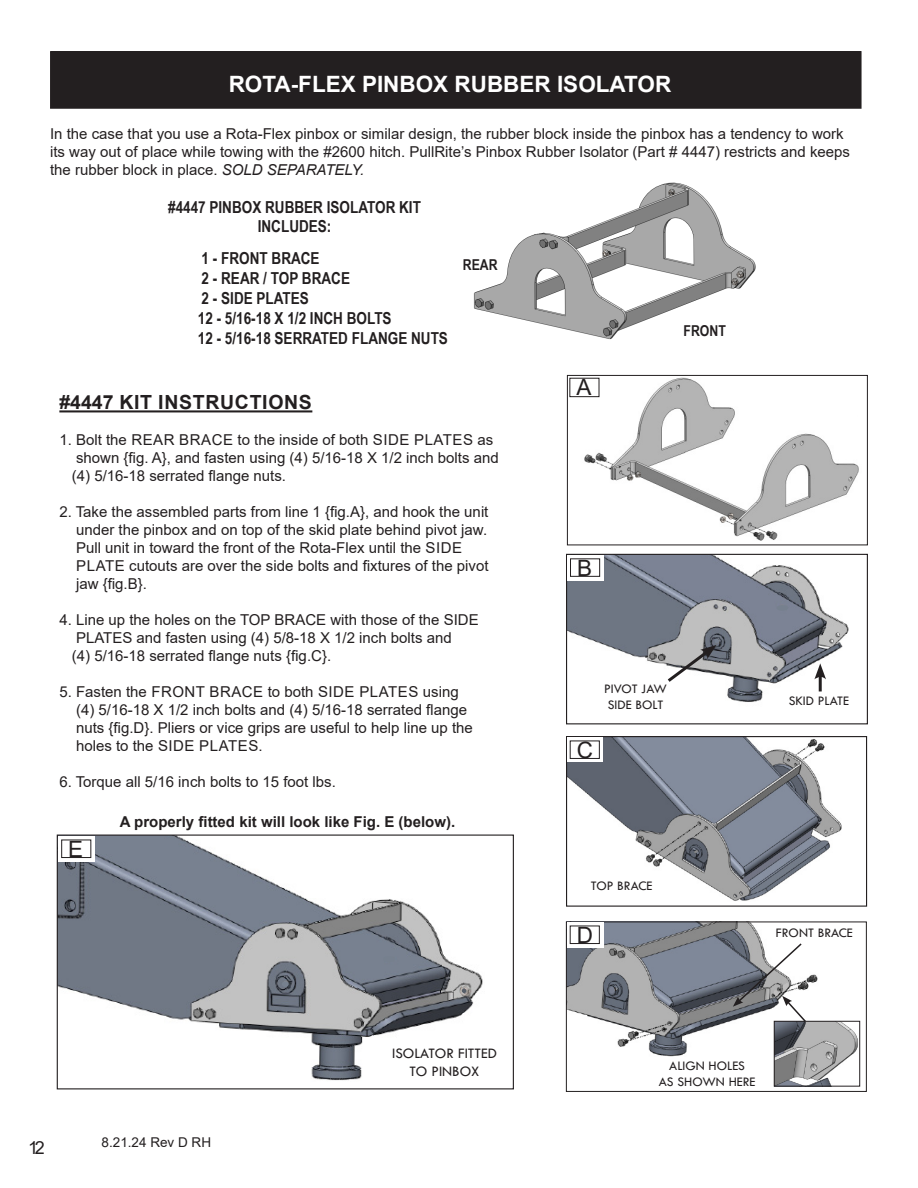
<style>
.page{position:relative;width:918px;height:1188px;background:#fff}
.page>*{position:absolute;margin:0;border:0;box-sizing:border-box;transform-origin:0 0}
.t1{font:700 22.5px "Arial";color:#fff}
.t2{font:22.5px "Arial";color:#231f20}
.t3{font:700 19.5px "Arial";letter-spacing:.035em;color:#231f20}
.t4{font:18px "Arial";color:#231f20}
.t5{font:700 16.5px "Arial Narrow";color:#231f20}
.t6{font:15px/18px "Arial";color:#231f20}
.t7{font:700 15px "Arial";color:#231f20}
.t8{font:15px "Tw Cen";color:#231f20}
.t9{font:700 15px "Arial Narrow";color:#231f20}
.t10{font:13.5px "Tw Cen";color:#231f20}
.t11{font:13.5px "Arial";color:#231f20}
.s1{font-style:italic}
</style>
<div class="page">
<div style="left:51px;top:52px;width:810px;height:56px;background:#231f20"></div>
<div style="left:50px;top:51px;width:812px;height:58px;border:2px solid #231f20"></div>
<img style="left:568px;top:556px;width:281px;height:146px">
<div style="left:566px;top:554px;width:302px;height:170px;border:1px solid #231f20"></div>
<img style="left:568px;top:738px;width:274px;height:163px">
<div style="left:566px;top:736px;width:301px;height:171px;border:1px solid #231f20"></div>
<img style="left:568px;top:924px;width:293px;height:163px">
<div style="left:566px;top:922px;width:301px;height:170px;border:1px solid #231f20"></div>
<img style="left:473px;top:182px;width:283px;height:158px">
<hr style="left:59px;top:410px;width:253px;height:2px;background:#231f20">
<img style="left:776px;top:1023px;width:82px;height:62px">
<div style="left:774px;top:1021px;width:86px;height:66px;border:1px solid #231f20"></div>
<img style="left:59px;top:837px;width:424px;height:244px">
<div style="left:57px;top:835px;width:457px;height:254px;border:1px solid #231f20"></div>
<hr style="left:842px;top:674px;width:1px;height:44px;background:#fff">
<hr style="left:819px;top:674px;width:3px;height:17px;background:#231f20">
<svg style="left:814px;top:663px;width:12px;height:16px"></svg>
<div style="left:567px;top:555px;width:37px;height:25px;background:#fff"></div>
<div style="left:567px;top:737px;width:36px;height:25px;background:#fff"></div>
<div style="left:567px;top:922px;width:37px;height:25px;background:#fff"></div>
<div style="left:58px;top:836px;width:37px;height:25px;background:#fff"></div>
<div style="left:570px;top:741px;width:30px;height:18px;border:1px solid #231f20"></div>
<div style="left:570px;top:558px;width:30px;height:19px;border:1px solid #231f20"></div>
<div style="left:570px;top:926px;width:30px;height:18px;border:1px solid #231f20"></div>
<svg style="left:733px;top:942px;width:75px;height:82px"></svg>
<div style="left:61px;top:840px;width:30px;height:18px;border:1px solid #231f20"></div>
<div style="left:383px;top:956px;width:12px;height:6px;background:#76808e;border-radius:50%"></div>
<div style="left:282px;top:981px;width:7px;height:6px;background:#76808e;border-radius:50%"></div>
<div style="left:776px;top:605px;width:12px;height:6px;background:#76808e;border-radius:50%"></div>
<svg style="left:664px;top:639px;width:55px;height:46px"></svg>
<svg style="left:609px;top:986px;width:8px;height:8px"></svg>
<img style="left:576px;top:377px;width:283px;height:164px">
<div style="left:567px;top:375px;width:301px;height:170px;border:1px solid #231f20"></div>
<div style="left:858px;top:376px;width:7px;height:49px;background:#fff"></div>
<svg style="left:462px;top:989px;width:4px;height:4px"></svg>
<div style="left:569px;top:378px;width:30px;height:19px;border:1px solid #231f20"></div>
<p class="t1" style="left:229px;top:68px;width:444px">ROTA-FLEX PINBOX RUBBER ISOLATOR</p>
<p class="t6" style="left:50px;top:124px;width:802px">In the case that you use a Rota-Flex pinbox or similar design, the rubber block inside the pinbox has a tendency to work its way out of place while towing with the #2600 hitch. PullRite’s Pinbox Rubber Isolator (Part # 4447) restricts and keeps the rubber block in place. <span class="s1">SOLD SEPARATELY.</span></p>
<p class="t5" style="left:168px;top:194px;width:254px">#4447 PINBOX RUBBER ISOLATOR KIT</p>
<p class="t5" style="left:258px;top:214px;width:75px">INCLUDES:</p>
<p class="t5" style="left:202px;top:246px;width:120px">1 - FRONT BRACE</p>
<p class="t5" style="left:202px;top:266px;width:150px">2 - REAR / TOP BRACE</p>
<p class="t5" style="left:202px;top:286px;width:109px">2 - SIDE PLATES</p>
<p class="t5" style="left:198px;top:306px;width:195px">12 - 5/16-18 X 1/2 INCH BOLTS</p>
<p class="t5" style="left:198px;top:325px;width:252px">12 - 5/16-18 SERRATED FLANGE NUTS</p>
<p class="t9" style="left:463px;top:253px;width:36px">REAR</p>
<p class="t3" style="left:59px;top:389px;width:254px">#4447 KIT INSTRUCTIONS</p>
<p class="t6" style="left:59px;top:431px;width:436px">1. Bolt the REAR BRACE to the inside of both SIDE PLATES as</p>
<p class="t6" style="left:76px;top:449px;width:424px">shown {fig. A}, and fasten using (4) 5/16-18 X 1/2 inch bolts and</p>
<p class="t6" style="left:72px;top:467px;width:216px">(4) 5/16-18 serrated flange nuts.</p>
<p class="t6" style="left:59px;top:503px;width:431px">2. Take the assembled parts from line 1 {fig.A}, and hook the unit</p>
<p class="t6" style="left:76px;top:521px;width:413px">under the pinbox and on top of the skid plate behind pivot jaw.</p>
<p class="t6" style="left:76px;top:539px;width:388px">Pull unit in toward the front of the Rota-Flex until the SIDE</p>
<p class="t6" style="left:76px;top:557px;width:414px">PLATE cutouts are over the side bolts and fixtures of the pivot</p>
<p class="t6" style="left:76px;top:575px;width:72px">jaw {fig.B}.</p>
<p class="t6" style="left:59px;top:611px;width:421px">4. Line up the holes on the TOP BRACE with those of the SIDE</p>
<p class="t6" style="left:76px;top:629px;width:377px">PLATES and fasten using (4) 5/8-18 X 1/2 inch bolts and</p>
<p class="t6" style="left:72px;top:647px;width:261px">(4) 5/16-18 serrated flange nuts {fig.C}.</p>
<p class="t6" style="left:59px;top:683px;width:401px">5. Fasten the FRONT BRACE to both SIDE PLATES using</p>
<p class="t6" style="left:76px;top:701px;width:393px">(4) 5/16-18 X 1/2 inch bolts and (4) 5/16-18 serrated flange</p>
<p class="t6" style="left:76px;top:719px;width:398px">nuts {fig.D}. Pliers or vice grips are useful to help line up the</p>
<p class="t6" style="left:76px;top:737px;width:188px">holes to the SIDE PLATES.</p>
<p class="t6" style="left:59px;top:773px;width:278px">6. Torque all 5/16 inch bolts to 15 foot lbs.</p>
<p class="t7" style="left:120px;top:811px;width:337px">A properly fitted kit will look like Fig. E (below).</p>
<p class="t2" style="left:68px;top:833px;width:17px">E</p>
<p class="t4" style="left:28px;top:1135px;width:18px">12</p>
<p class="t11" style="left:102px;top:1132px;width:111px">8.21.24 Rev D RH</p>
<p class="t8" style="left:392px;top:1044px;width:106px">ISOLATOR FITTED</p>
<p class="t8" style="left:410px;top:1062px;width:71px">TO PINBOX</p>
<p class="t2" style="left:577px;top:372px;width:17px">A</p>
<p class="t9" style="left:684px;top:319px;width:44px">FRONT</p>
<p class="t2" style="left:577px;top:552px;width:17px">B</p>
<p class="t2" style="left:577px;top:734px;width:18px">C</p>
<p class="t10" style="left:604px;top:681px;width:65px">PIVOT JAW</p>
<p class="t10" style="left:608px;top:697px;width:57px">SIDE BOLT</p>
<p class="t10" style="left:789px;top:693px;width:62px">SKID PLATE</p>
<p class="t10" style="left:591px;top:878px;width:63px">TOP BRACE</p>
<p class="t2" style="left:577px;top:919px;width:18px">D</p>
<p class="t10" style="left:776px;top:925px;width:78px">FRONT BRACE</p>
<p class="t10" style="left:669px;top:1057px;width:77px">ALIGN HOLES</p>
<p class="t10" style="left:659px;top:1074px;width:98px">AS SHOWN HERE</p>
</div>
